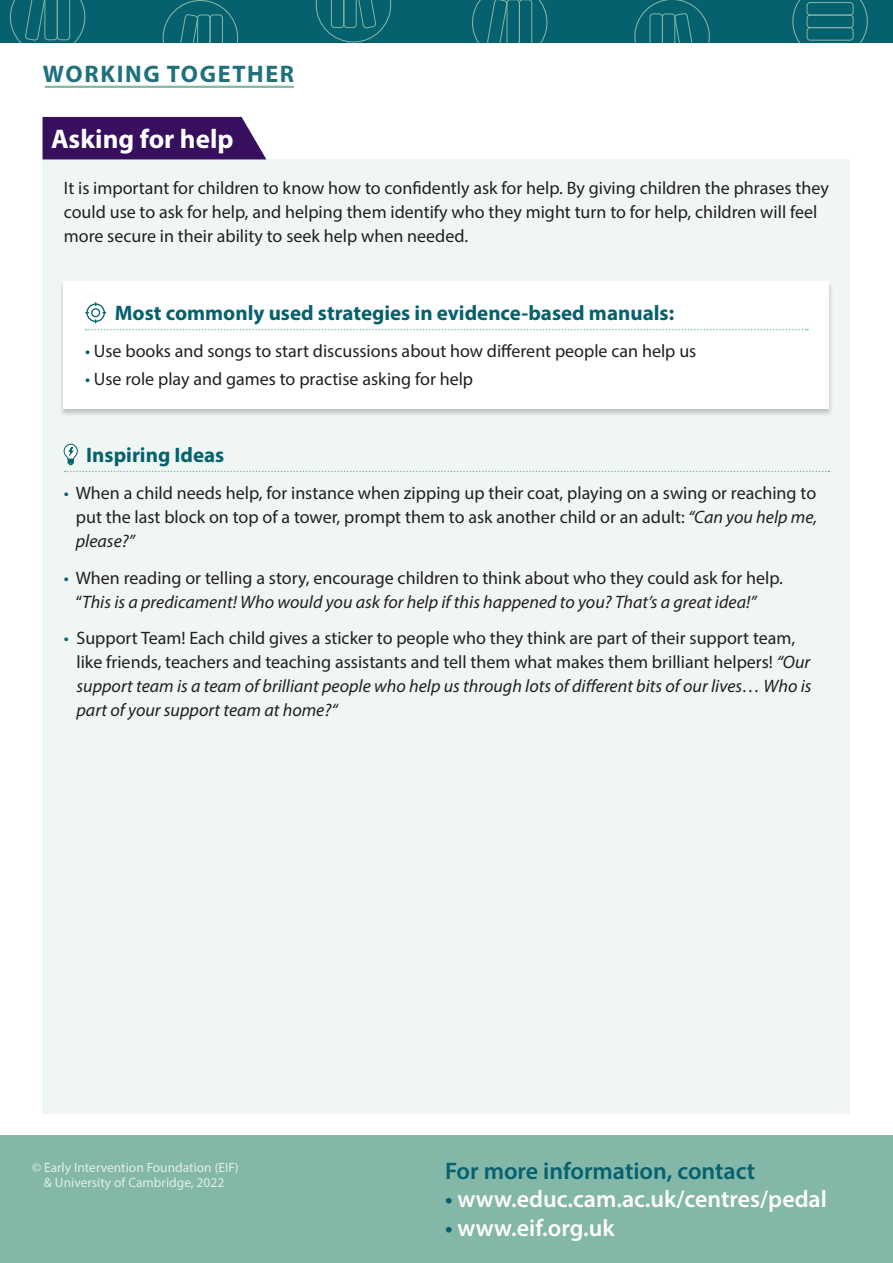
<style>
.page{position:relative;width:893px;height:1263px;background:#fff}
.page>*{position:absolute;margin:0;border:0;box-sizing:border-box;transform-origin:0 0}
.t1{font:700 27px "Myriad Pro";color:#fff}
.t2{font:600 24px "Myriad Pro";color:#fff}
.t3{font:600 24px "Myriad Pro";color:#05616d}
.t4{font:700 24px "Myriad Pro";letter-spacing:.07em;color:#1e717d}
.t5{font:700 21px "Myriad Pro";color:#05616d}
.t6{font:18px/24px "Myriad Pro";color:#231f20}
.t7{font:13.5px/15.8px "Myriad Pro";color:#e3eeea;text-align:center}
.s1{color:#05616d}
.s2{font-style:italic}
</style>
<div class="page">
<div style="left:0;top:0;width:893px;height:43px;background:#05616d"></div>
<svg style="left:792px;top:0;width:76px;height:43px"></svg>
<div style="left:807px;top:2px;width:47px;height:14px;border:1px solid #83b7a8;border-radius:3px"></div>
<div style="left:807px;top:15px;width:47px;height:13px;border:1px solid #83b7a8;border-radius:3px"></div>
<div style="left:807px;top:27px;width:47px;height:14px;border:1px solid #83b7a8;border-radius:3px"></div>
<svg style="left:472px;top:0;width:75px;height:43px"></svg>
<svg style="left:316px;top:0;width:75px;height:43px"></svg>
<svg style="left:634px;top:0;width:76px;height:43px"></svg>
<svg style="left:10px;top:0;width:75px;height:43px"></svg>
<svg style="left:163px;top:0;width:75px;height:43px"></svg>
<div style="left:0;top:1135px;width:893px;height:128px;background:#83b7a8"></div>
<hr style="left:46px;top:86px;width:247px;height:2px;background:#83b7a8">
<div style="left:43px;top:159px;width:807px;height:955px;background:#f0f6f4"></div>
<svg style="left:65px;top:471px;width:764px;height:1px"></svg>
<div style="left:59px;top:280px;width:775px;height:137px;background:#231f20;opacity:.25"></div>
<div style="left:64px;top:281px;width:765px;height:127px;background:#fff"></div>
<svg style="left:86px;top:329px;width:722px;height:1px"></svg>
<svg style="left:85px;top:302px;width:21px;height:21px"></svg>
<svg style="left:63px;top:443px;width:15px;height:22px"></svg>
<div style="left:43px;top:117px;width:223px;height:42px;background:#370f5e"></div>
<p class="t4" style="left:43px;top:58px;width:253px">WORKING TOGETHER</p>
<p class="t1" style="left:51px;top:121px;width:184px">Asking for help</p>
<p class="t6" style="left:64px;top:176px;width:767px">It is important for children to know how to confidently ask for help. By giving children the phrases they could use to ask for help, and helping them identify who they might turn to for help, children will feel more secure in their ability to seek help when needed.</p>
<p class="t5" style="left:115px;top:300px;width:561px">Most commonly used strategies in evidence-based manuals:</p>
<p class="t6" style="left:85px;top:339px;width:613px"><span class="s1">•</span> Use books and songs to start discussions about how different people can help us</p>
<p class="t6" style="left:85px;top:367px;width:390px"><span class="s1">•</span> Use role play and games to practise asking for help</p>
<p class="t5" style="left:86px;top:441px;width:140px">Inspiring Ideas</p>
<p class="t6" style="left:76px;top:481px;width:743px;text-align:justify;text-indent:-12px"><span class="s1">•</span> When a child needs help, for instance when zipping up their coat, playing on a swing or reaching to put the last block on top of a tower, prompt them to ask another child or an adult: <span class="s2">“Can you help me, please?”</span></p>
<p class="t6" style="left:76px;top:565px;width:709px;text-indent:-12px"><span class="s1">•</span> When reading or telling a story, encourage children to think about who they could ask for help. “<span class="s2">This is a predicament! Who would you ask for help if this happened to you? That’s a great idea!”</span></p>
<p class="t6" style="left:76px;top:626px;width:736px;text-indent:-13px"><span class="s1">•</span> Support Team! Each child gives a sticker to people who they think are part of their support team, like friends, teachers and teaching assistants and tell them what makes them brilliant helpers! <span class="s2">“Our support team is a team of brilliant people who help us through lots of different bits of our lives… Who is part of your support team at home?“</span></p>
<p class="t7" style="left:32px;top:1159px;width:208px">© Early Intervention Foundation (EIF) &amp; University of Cambridge, 2022</p>
<p class="t3" style="left:445px;top:1155px;width:312px">For more information, contact</p>
<p class="t2" style="left:445px;top:1184px;width:383px"><span class="s1">•</span> www.educ.cam.ac.uk/centres/pedal</p>
<p class="t2" style="left:445px;top:1212px;width:171px"><span class="s1">•</span> www.eif.org.uk</p>
</div>
